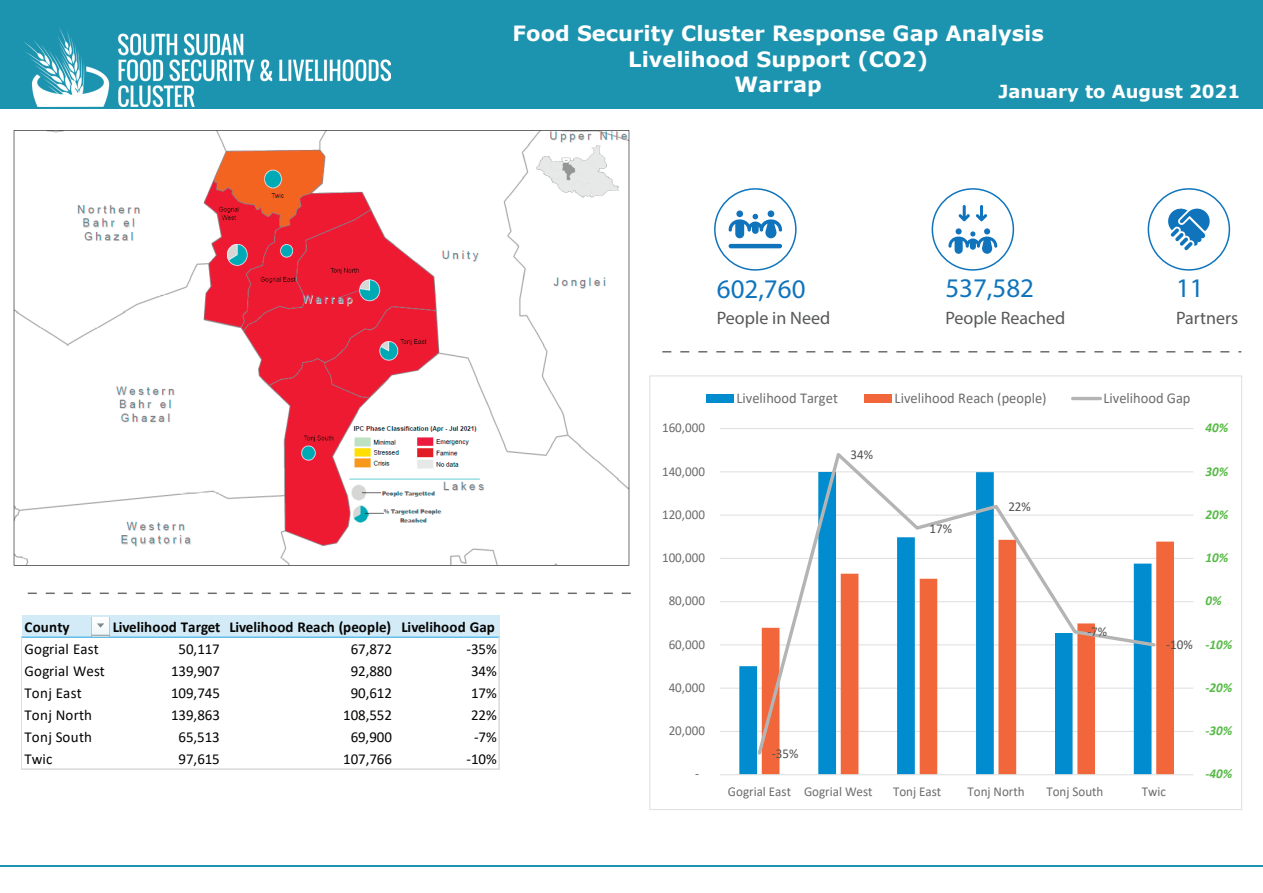
<style>
.page{position:relative;width:1263px;height:893px;background:#fff}
.page>*{position:absolute;margin:0;border:0;box-sizing:border-box;transform-origin:0 0}
.t1{font:27px "Myriad Pro";color:#1074bc}
.t2{font:700 21px/25.2px "Verdana";color:#fff;text-align:center}
.t3{font:18px "Myriad Pro";color:#57585a}
.t4{font:700 18px "Verdana";color:#fff}
.t5{font:15.15px "Calibri";letter-spacing:-.005em;color:#040503}
.t6{font:700 15.15px "Calibri";letter-spacing:.005em;color:#040503}
.t7{font:15.15px "Calibri";letter-spacing:.02em;color:#040503}
.t8{font:15.15px "Calibri";letter-spacing:.015em;color:#040503}
.t9{font:15px "Calibri";color:#6c6c6c;scale:.96 1}
.t10{font:13.5px "Calibri";color:#6c6c6c;scale:.96 1}
.t11{font:italic 700 13.5px "Calibri";color:#57ba47;scale:.96 1}
.t12{font:13.5px "Calibri";color:#515252;scale:.96 1}
</style>
<div class="page">
<img style="left:13px;top:130px;width:617px;height:436px">
<div style="left:932px;top:188px;width:82px;height:83px;border:2px solid #1074bc;border-radius:50%"></div>
<div style="left:714px;top:188px;width:82px;height:83px;border:2px solid #1074bc;border-radius:50%"></div>
<div style="left:0;top:0;width:1263px;height:108px;background:#1d94af"></div>
<img style="left:23px;top:28px;width:367px;height:79px">
<svg style="left:662px;top:351px;width:579px;height:2px"></svg>
<svg style="left:28px;top:593px;width:603px;height:1px"></svg>
<div style="left:1148px;top:188px;width:82px;height:83px;border:2px solid #1074bc;border-radius:50%"></div>
<hr style="left:0;top:865px;width:1263px;height:1px;background:#1d94af">
<div style="left:768px;top:210px;width:6px;height:7px;background:#1074bc;border-radius:50%"></div>
<div style="left:736px;top:210px;width:7px;height:7px;background:#1074bc;border-radius:50%"></div>
<svg style="left:729px;top:214px;width:53px;height:24px"></svg>
<hr style="left:729px;top:244px;width:53px;height:4px;background:#1074bc;border-radius:2px">
<svg style="left:948px;top:228px;width:49px;height:26px"></svg>
<svg style="left:958px;top:205px;width:12px;height:16px"></svg>
<svg style="left:976px;top:205px;width:11px;height:16px"></svg>
<svg style="left:1168px;top:208px;width:42px;height:42px"></svg>
<img style="left:532px;top:144px;width:89px;height:54px">
<div style="left:22px;top:616px;width:477px;height:22px;background:#d3eaf7"></div>
<hr style="left:21px;top:637px;width:479px;height:1px;background:#62bdea">
<hr style="left:21px;top:768px;width:89px;height:1px;background:#dddddc">
<hr style="left:21px;top:769px;width:89px;height:1px;background:#dddddc">
<hr style="left:111px;top:768px;width:115px;height:1px;background:#dddddc">
<hr style="left:111px;top:769px;width:115px;height:1px;background:#dddddc">
<hr style="left:227px;top:768px;width:172px;height:1px;background:#dddddc">
<hr style="left:227px;top:769px;width:172px;height:1px;background:#dddddc">
<svg style="left:21px;top:638px;width:1px;height:130px"></svg>
<svg style="left:498px;top:637px;width:2px;height:131px"></svg>
<hr style="left:399px;top:768px;width:101px;height:1px;background:#dddddc">
<hr style="left:399px;top:769px;width:101px;height:1px;background:#dddddc">
<img style="left:91px;top:617px;width:19px;height:19px">
<hr style="left:720px;top:428px;width:473px;height:1px;background:#e1e1e1">
<hr style="left:720px;top:471px;width:473px;height:1px;background:#e1e1e1">
<hr style="left:720px;top:514px;width:473px;height:2px;background:#e1e1e1">
<hr style="left:720px;top:558px;width:473px;height:1px;background:#e1e1e1">
<hr style="left:720px;top:601px;width:473px;height:1px;background:#e1e1e1">
<hr style="left:720px;top:644px;width:473px;height:1px;background:#e1e1e1">
<hr style="left:720px;top:688px;width:473px;height:1px;background:#e1e1e1">
<hr style="left:720px;top:731px;width:473px;height:1px;background:#e1e1e1">
<svg style="left:739px;top:472px;width:23px;height:302px"></svg>
<svg style="left:762px;top:541px;width:412px;height:233px"></svg>
<hr style="left:720px;top:774px;width:473px;height:1px;background:#e1e1e1">
<svg style="left:755px;top:453px;width:403px;height:304px"></svg>
<div style="left:706px;top:394px;width:28px;height:9px;background:#008cce"></div>
<div style="left:864px;top:394px;width:28px;height:9px;background:#f2663b"></div>
<hr style="left:1073px;top:397px;width:27px;height:3px;background:#b4b4b4">
<h2 class="t2" style="left:513px;top:21px;width:533px">Food Security Cluster Response Gap Analysis<br>Livelihood Support (CO2)<br>Warrap</h2>
<p class="t4" style="left:998px;top:79px;width:243px">January to August 2021</p>
<p class="t6" style="left:24px;top:617px;width:47px">County</p>
<p class="t6" style="left:113px;top:617px;width:384px">Livelihood Target Livelihood Reach (people) Livelihood Gap</p>
<p class="t7" style="left:24px;top:639px;width:76px">Gogrial East</p>
<p class="t5" style="left:179px;top:639px;width:43px">50,117</p>
<p class="t5" style="left:351px;top:639px;width:43px">67,872</p>
<p class="t5" style="left:467px;top:639px;width:32px">-35%</p>
<p class="t5" style="left:24px;top:661px;width:82px">Gogrial West</p>
<p class="t5" style="left:171px;top:661px;width:50px">139,907</p>
<p class="t5" style="left:351px;top:661px;width:43px">92,880</p>
<p class="t5" style="left:471px;top:661px;width:27px">34%</p>
<p class="t8" style="left:25px;top:683px;width:59px">Tonj East</p>
<p class="t5" style="left:171px;top:683px;width:50px">109,745</p>
<p class="t5" style="left:351px;top:683px;width:43px">90,612</p>
<p class="t5" style="left:471px;top:683px;width:27px">17%</p>
<p class="t8" style="left:24px;top:705px;width:69px">Tonj North</p>
<p class="t5" style="left:171px;top:705px;width:50px">139,863</p>
<p class="t5" style="left:343px;top:705px;width:50px">108,552</p>
<p class="t5" style="left:471px;top:705px;width:27px">22%</p>
<p class="t7" style="left:24px;top:727px;width:69px">Tonj South</p>
<p class="t5" style="left:179px;top:727px;width:43px">65,513</p>
<p class="t5" style="left:351px;top:727px;width:43px">69,900</p>
<p class="t5" style="left:474px;top:727px;width:24px">-7%</p>
<p class="t5" style="left:24px;top:749px;width:30px">Twic</p>
<p class="t5" style="left:179px;top:749px;width:43px">97,615</p>
<p class="t5" style="left:343px;top:749px;width:50px">107,766</p>
<p class="t5" style="left:467px;top:749px;width:32px">-10%</p>
<h1 class="t1" style="left:717px;top:272px;width:90px">602,760</h1>
<p class="t3" style="left:717px;top:307px;width:115px">People in Need</p>
<h1 class="t1" style="left:945px;top:271px;width:90px">537,582</h1>
<p class="t3" style="left:945px;top:307px;width:122px">People Reached</p>
<h1 class="t1" style="left:1176px;top:271px;width:29px">11</h1>
<p class="t3" style="left:1176px;top:307px;width:64px">Partners</p>
<p class="t9" style="left:736px;top:387px;width:107px">Livelihood Target</p>
<p class="t9" style="left:895px;top:387px;width:160px">Livelihood Reach (people)</p>
<p class="t9" style="left:1103px;top:387px;width:92px">Livelihood Gap</p>
<p class="t10" style="left:662px;top:418px;width:46px">160,000</p>
<p class="t11" style="left:1205px;top:418px;width:25px">40%</p>
<p class="t12" style="left:850px;top:445px;width:25px">34%</p>
<p class="t10" style="left:662px;top:462px;width:46px">140,000</p>
<p class="t11" style="left:1205px;top:462px;width:25px">30%</p>
<p class="t10" style="left:662px;top:505px;width:46px">120,000</p>
<p class="t12" style="left:1008px;top:497px;width:25px">22%</p>
<p class="t11" style="left:1205px;top:505px;width:25px">20%</p>
<p class="t12" style="left:929px;top:519px;width:25px">17%</p>
<p class="t10" style="left:662px;top:548px;width:46px">100,000</p>
<p class="t11" style="left:1205px;top:548px;width:25px">10%</p>
<p class="t10" style="left:669px;top:591px;width:39px">80,000</p>
<p class="t11" style="left:1205px;top:591px;width:18px">0%</p>
<p class="t12" style="left:1087px;top:623px;width:22px">-7%</p>
<p class="t10" style="left:669px;top:635px;width:39px">60,000</p>
<p class="t12" style="left:1166px;top:636px;width:29px">-10%</p>
<p class="t11" style="left:1205px;top:635px;width:29px">-10%</p>
<p class="t10" style="left:669px;top:678px;width:39px">40,000</p>
<p class="t11" style="left:1205px;top:678px;width:29px">-20%</p>
<p class="t10" style="left:669px;top:721px;width:39px">20,000</p>
<p class="t11" style="left:1205px;top:721px;width:29px">-30%</p>
<p class="t12" style="left:772px;top:744px;width:29px">-35%</p>
<p class="t10" style="left:695px;top:765px;width:6px">-</p>
<p class="t11" style="left:1205px;top:764px;width:29px">-40%</p>
<p class="t10" style="left:728px;top:782px;width:152px">Gogrial East Gogrial West</p>
<p class="t10" style="left:893px;top:782px;width:52px">Tonj East</p>
<p class="t10" style="left:967px;top:782px;width:61px">Tonj North</p>
<p class="t10" style="left:1046px;top:782px;width:61px">Tonj South</p>
<p class="t10" style="left:1142px;top:782px;width:27px">Twic</p>
</div>
